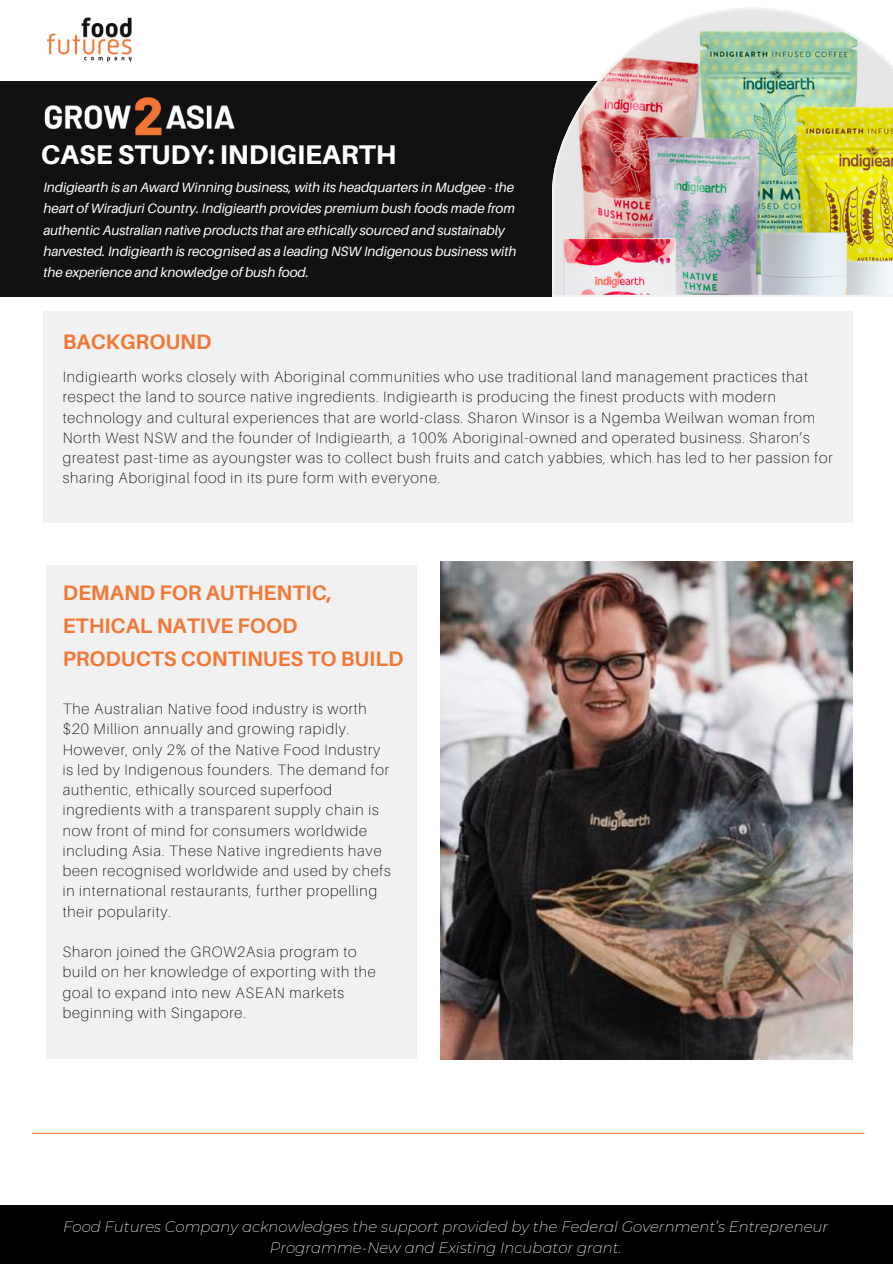
<style>
.page{position:relative;width:893px;height:1264px;background:#fff}
.page>*{position:absolute;margin:0;border:0;box-sizing:border-box;transform-origin:0 0}
.t1{font:800 27px "Aileron";color:#fff}
.t2{font:700 21px/32.7px "Aileron";color:#f37735}
.t3{font:100 15px/20.2px "Aileron";letter-spacing:.06em;color:#000}
.t4{font:italic 200 14.85px/20.2px "Montserrat";color:#fff;text-align:center}
.t5{font:italic 13.5px/21.3px "Aileron";color:#fff}
.t6{font:10.5px "Aileron";color:#fff}
</style>
<div class="page">
<div style="left:43px;top:311px;width:810px;height:211px;background:#f1f1f1"></div>
<div style="left:46px;top:565px;width:370px;height:493px;background:#f1f1f1"></div>
<div style="left:0;top:81px;width:892px;height:216px;background:#111"></div>
<img style="left:47px;top:17px;width:85px;height:45px">
<img style="left:552px;top:8px;width:340px;height:289px">
<img style="left:440px;top:561px;width:412px;height:498px">
<hr style="left:32px;top:1132px;width:832px;height:1px;background:#f37735">
<img style="left:44px;top:97px;width:191px;height:39px">
<div style="left:0;top:1205px;width:892px;height:58px;background:#000"></div>
<p class="t1" style="left:41px;top:138px;width:357px">CASE STUDY: INDIGIEARTH</p>
<p class="t5" style="left:43px;top:176px;width:474px">Indigiearth is an Award Winning business, with its headquarters in Mudgee - the heart of Wiradjuri Country. Indigiearth provides premium bush foods made from authentic Australian native products that are ethically sourced and sustainably harvested. Indigiearth is recognised as a leading NSW Indigenous business with the experience and knowledge of bush food.</p>
<p class="t2" style="left:63px;top:325px;width:150px">BACKGROUND</p>
<p class="t3" style="left:63px;top:366px;width:771px">Indigiearth works closely with Aboriginal communities who use traditional land management practices that respect the land to source native ingredients. Indigiearth is producing the finest products with modern technology and cultural experiences that are world-class. Sharon Winsor is a Ngemba Weilwan woman from North West NSW and the founder of Indigiearth, a 100% Aboriginal-owned and operated business. Sharon’s greatest past-time as ayoungster was to collect bush fruits and catch yabbies, which has led to her passion for sharing Aboriginal food in its pure form with everyone.</p>
<p class="t2" style="left:63px;top:576px;width:342px">DEMAND FOR AUTHENTIC,<br>ETHICAL NATIVE FOOD<br>PRODUCTS CONTINUES TO BUILD</p>
<p class="t3" style="left:63px;top:698px;width:329px">The Australian Native food industry is worth $20 Million annually and growing rapidly.<br>However, only 2% of the Native Food Industry is led by Indigenous founders. The demand for authentic, ethically sourced superfood ingredients with a transparent supply chain is now front of mind for consumers worldwide including Asia. These Native ingredients have been recognised worldwide and used by chefs in international restaurants, further propelling their popularity.</p>
<p class="t3" style="left:63px;top:941px;width:314px">Sharon joined the GROW2Asia program to build on her knowledge of exporting with the goal to expand into new ASEAN markets beginning with Singapore.</p>
<p class="t4" style="left:63px;top:1216px;width:766px">Food Futures Company acknowledges the support provided by the Federal Government’s Entrepreneur<br>Programme-New and Existing Incubator grant.</p>
<p class="t6" style="left:400px;top:1243px;width:120px">www.foodfutures.com.au</p>
</div>
